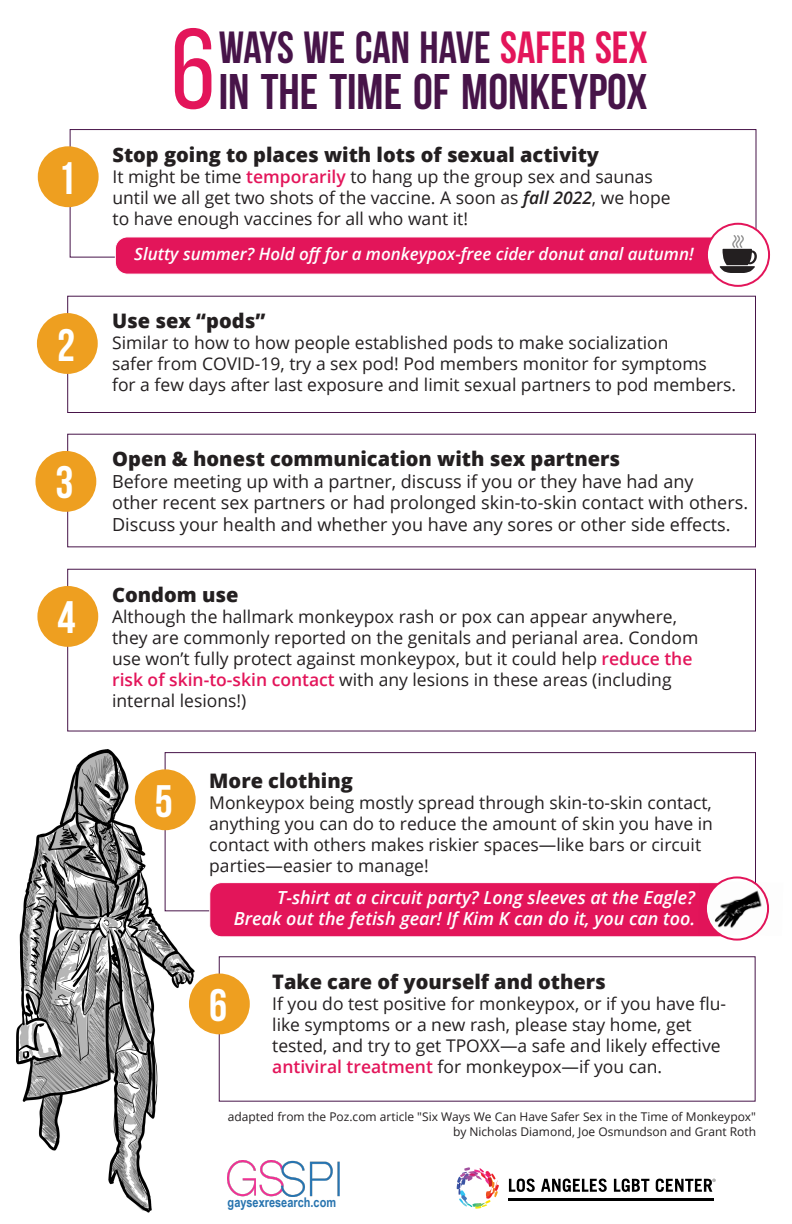
<style>
.page{position:relative;width:792px;height:1224px;background:#fff}
.page>*{position:absolute;margin:0;border:0;box-sizing:border-box;transform-origin:0 0}
.t1{font:114px "Bebas Neue";color:#e3155a}
.t2{font:700 50px "Bebas Neue";color:#471449}
.t3{font:700 45.5px "Bebas Neue";color:#fff}
.t4{font:700 45px "Bebas Neue";color:#471449}
.t5{font:800 20px "Open Sans";color:#231f20}
.t6{font:18px/21.6px "Open Sans";color:#231f20}
.Paragraph_Style_2{font:italic 600 18px/21.6px "Open Sans";color:#fff;text-align:right}
.t7{font:17.5px/21px "Open Sans";color:#231f20}
.Paragraph_Style_2-2{font:italic 600 17px "Open Sans";color:#fff}
.t8{font:700 13.4px "Arial Narrow";color:#2874af}
.t9{font:12px "Open Sans";color:#231f20}
.s1{color:#e3155a}
.s2{font-weight:600;color:#e3155a}
.s3{font-weight:600;font-style:italic}
</style>
<div class="page">
<img style="left:16px;top:749px;width:296px;height:464px">
<div style="left:70px;top:129px;width:686px;height:129px;border:1px solid #471449"></div>
<div style="left:67px;top:296px;width:689px;height:117px;border:1px solid #471449"></div>
<div style="left:67px;top:569px;width:689px;height:163px;border:1px solid #471449"></div>
<div style="left:219px;top:956px;width:537px;height:146px;border:1px solid #471449"></div>
<div style="left:210px;top:883px;width:545px;height:54px;background:#e3155a;border-radius:12px"></div>
<div style="left:209px;top:882px;width:547px;height:55px;border:1px solid #fff;border-radius:12px"></div>
<div style="left:115px;top:237px;width:624px;height:37px;background:#e3155a;border-radius:12px"></div>
<div style="left:115px;top:236px;width:625px;height:39px;border:1px solid #fff;border-radius:12px"></div>
<img style="left:228px;top:1161px;width:112px;height:35px">
<svg style="left:509px;top:1179px;width:26px;height:13px"></svg>
<svg style="left:541px;top:1179px;width:66px;height:13px"></svg>
<svg style="left:614px;top:1179px;width:35px;height:13px"></svg>
<hr style="left:508px;top:1198px;width:206px;height:2px;background:#000">
<svg style="left:457px;top:1167px;width:42px;height:42px"></svg>
<svg style="left:656px;top:1179px;width:60px;height:13px"></svg>
<div style="left:707px;top:224px;width:62px;height:62px;background:#fff;border-radius:50%"></div>
<div style="left:706px;top:223px;width:64px;height:64px;border:2px solid #e3155a;border-radius:50%"></div>
<svg style="left:706px;top:877px;width:62px;height:63px"></svg>
<div style="left:705px;top:876px;width:64px;height:65px;border:2px solid #e3155a;border-radius:50%"></div>
<div style="left:38px;top:146px;width:61px;height:61px;background:#ee9f20;border-radius:50%"></div>
<div style="left:37px;top:313px;width:61px;height:61px;background:#ee9f20;border-radius:50%"></div>
<div style="left:35px;top:451px;width:61px;height:61px;background:#ee9f20;border-radius:50%"></div>
<div style="left:37px;top:586px;width:61px;height:61px;background:#ee9f20;border-radius:50%"></div>
<div style="left:135px;top:769px;width:61px;height:61px;background:#ee9f20;border-radius:50%"></div>
<div style="left:189px;top:974px;width:61px;height:60px;background:#ee9f20;border-radius:50%"></div>
<svg style="left:720px;top:235px;width:37px;height:38px"></svg>
<img style="left:698px;top:881px;width:72px;height:55px">
<p class="t3" style="left:58px;top:153px;width:20px">1</p>
<p class="t3" style="left:57px;top:320px;width:20px">2</p>
<p class="t3" style="left:56px;top:458px;width:20px">3</p>
<p class="t3" style="left:58px;top:593px;width:20px">4</p>
<p class="t1" style="left:171px;top:7px;width:46px">6</p>
<p class="t4" style="left:219px;top:23px;width:431px">WAYS WE CAN HAVE <span class="s1">SAFER SEX</span></p>
<p class="t2" style="left:219px;top:64px;width:431px">IN THE TIME OF MONKEYPOX</p>
<p class="t5" style="left:112px;top:140px;width:488px">Stop going to places with lots of sexual activity</p>
<p class="t7" style="left:112px;top:166px;width:560px">It might be time <span class="s2">temporarily</span> to hang up the group sex and saunas until we all get two shots of the vaccine. A soon as <span class="s3">fall 2022</span>, we hope to have enough vaccines for all who want it!</p>
<p class="Paragraph_Style_2-2" style="left:134px;top:242px;width:561px">Slutty summer? Hold off for a monkeypox-free cider donut anal autumn!</p>
<p class="t5" style="left:112px;top:306px;width:155px">Use sex “pods”</p>
<p class="t7" style="left:112px;top:332px;width:626px">Similar to how to how people established pods to make socialization<br>safer from COVID-19, try a sex pod! Pod members monitor for symptoms<br>for a few days after last exposure and limit sexual partners to pod members.</p>
<p class="t5" style="left:112px;top:444px;width:510px">Open &amp; honest communication with sex partners</p>
<p class="t6" style="left:112px;top:470px;width:637px">Before meeting up with a partner, discuss if you or they have had any<br>other recent sex partners or had prolonged skin-to-skin contact with others.<br>Discuss your health and whether you have any sores or other side effects.</p>
<p class="t5" style="left:112px;top:580px;width:128px">Condom use</p>
<p class="t7" style="left:112px;top:606px;width:588px">Although the hallmark monkeypox rash or pox can appear anywhere, they are commonly reported on the genitals and perianal area. Condom use won’t fully protect against monkeypox, but it could help <span class="s2">reduce the risk of skin-to-skin contact</span> with any lesions in these areas (including internal lesions!)</p>
<p class="t3" style="left:155px;top:776px;width:20px">5</p>
<p class="t5" style="left:209px;top:765px;width:145px">More clothing</p>
<p class="t7" style="left:209px;top:791px;width:505px">Monkeypox being mostly spread through skin-to-skin contact, anything you can do to reduce the amount of skin you have in contact with others makes riskier spaces—like bars or circuit parties—easier to manage!</p>
<p class="Paragraph_Style_2" style="left:234px;top:886px;width:463px">T-shirt at a circuit party? Long sleeves at the Eagle?<br>Break out the fetish gear! If Kim K can do it, you can too.</p>
<p class="t3" style="left:209px;top:980px;width:20px">6</p>
<p class="t5" style="left:272px;top:966px;width:335px">Take care of yourself and others</p>
<p class="t7" style="left:272px;top:993px;width:455px">If you do test positive for monkeypox, or if you have flu&shy;like symptoms or a new rash, please stay home, get tested, and try to get TPOXX—a safe and likely effective <span class="s2">antiviral treatment</span> for monkeypox—if you can.</p>
<p class="t9" style="left:228px;top:1109px;width:530px">adapted from the Poz.com article "Six Ways We Can Have Safer Sex in the Time of Monkeypox"</p>
<p class="t9" style="left:453px;top:1123px;width:305px">by Nicholas Diamond, Joe Osmundson and Grant Roth</p>
<p class="t8" style="left:228px;top:1192px;width:110px">gaysexresearch.com</p>
</div>
